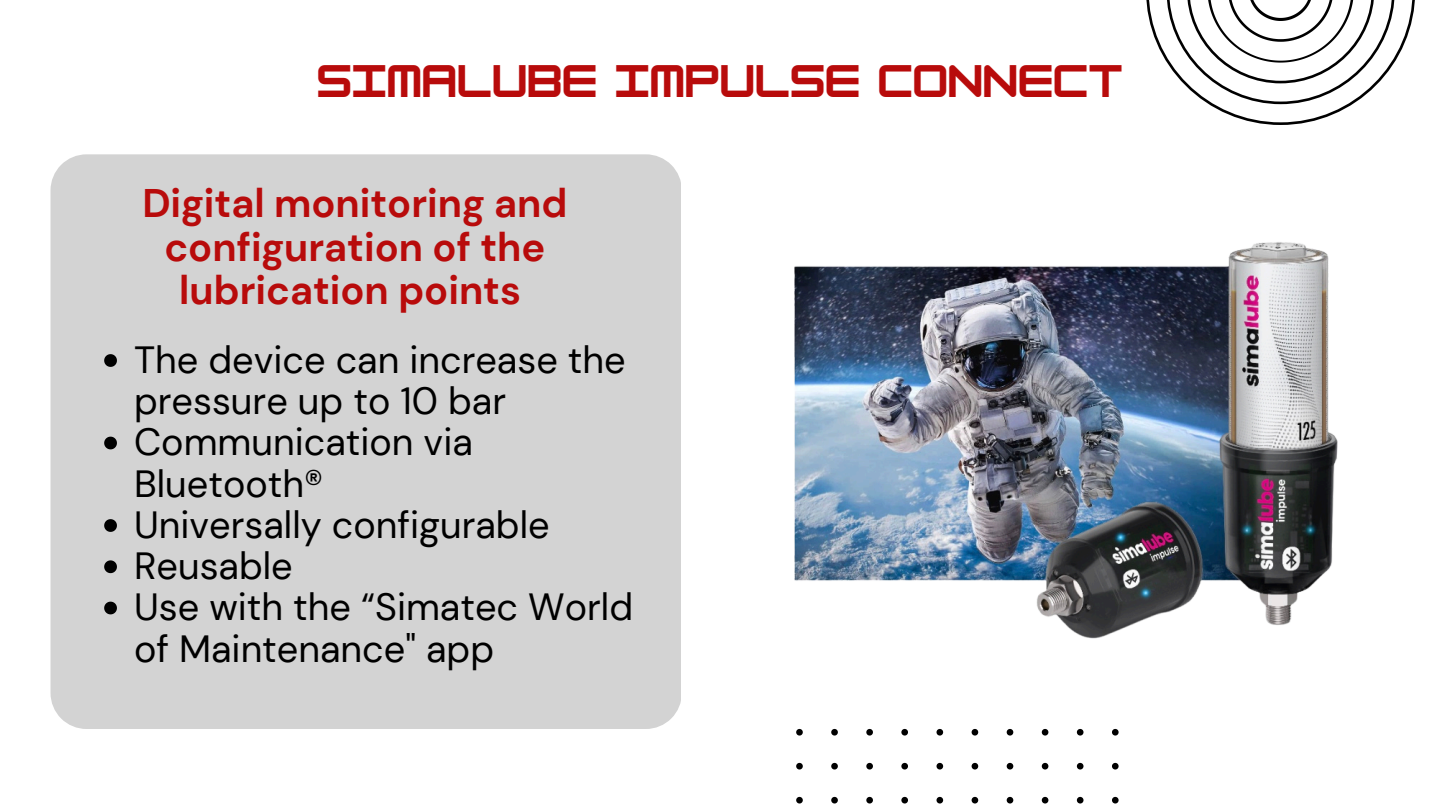
<style>
.page{position:relative;width:1440px;height:810px;background:#fff}
.page>*{position:absolute;margin:0;border:0;box-sizing:border-box;transform-origin:0 0}
.t1{font:700 39.9px/43.5px "DM Sans";color:#b80b0b;text-align:center}
.t2{font:700 39.9px "HK Modular";color:#b80b0b}
.t3{font:37.9px/41.2px "DM Sans";color:#000}
</style>
<div class="page">
<div style="left:51px;top:154px;width:630px;height:575px;background:#d3d3d3"></div>
<img style="left:794px;top:242px;width:544px;height:397px">
<svg style="left:104px;top:354px;width:13px;height:13px"></svg>
<svg style="left:104px;top:437px;width:13px;height:12px"></svg>
<svg style="left:104px;top:519px;width:13px;height:13px"></svg>
<svg style="left:104px;top:560px;width:13px;height:13px"></svg>
<svg style="left:104px;top:602px;width:13px;height:12px"></svg>
<svg style="left:796px;top:729px;width:323px;height:75px"></svg>
<svg style="left:1146px;top:0;width:269px;height:125px"></svg>
<p class="t2" style="left:317px;top:57px;width:808px">SIMALUBE IMPULSE CONNECT</p>
<h1 class="t1" style="left:142px;top:182px;width:427px">Digital monitoring and configuration of the lubrication points</h1>
<p class="t3" style="left:134px;top:339px;width:493px">The device can increase the pressure up to 10 bar</p>
<p class="t3" style="left:134px;top:422px;width:340px">Communication via<br>Bluetooth®</p>
<p class="t3" style="left:134px;top:504px;width:417px">Universally configurable</p>
<p class="t3" style="left:134px;top:546px;width:160px">Reusable</p>
<p class="t3" style="left:134px;top:587px;width:501px">Use with the “Simatec World of Maintenance" app</p>
</div>
